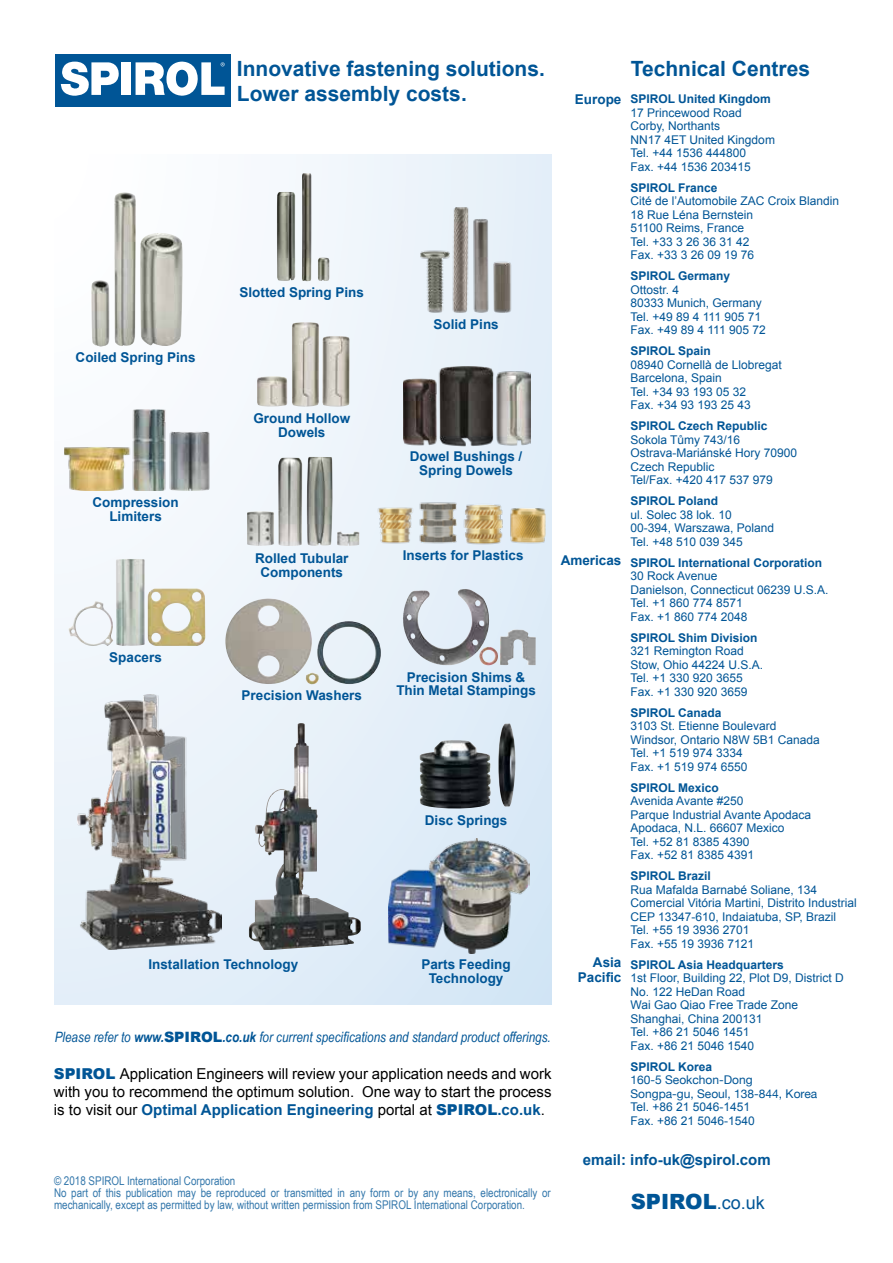
<style>
.page{position:relative;width:893px;height:1263px;background:#fff}
.page>*{position:absolute;margin:0;border:0;box-sizing:border-box;transform-origin:0 0}
.t1{font:700 21px/25.2px "Arial";color:#005596}
.t2{font:900 21px "Arial";color:#005596}
.t3{font:15px/18px "Arial";color:#000;text-align:justify}
.t4{font:700 15px "Arial";color:#005596}
.t5{font:italic 14.25px "Arial Narrow";color:#005596}
.t6{font:700 13.5px/13.5px "Arial";color:#005596;text-align:center}
.t7{font:12px/13.5px "Arial";color:#005596}
.t8{font:12px/12px "Arial Narrow";color:#3377ab}
.t9{font:700 12px "Arial";color:#005596}
.t10{font:12px/13.5px "Helvetica Neue";color:#005596}
.s1{font-weight:700}
.s2{font-family:"Arial";font-weight:900;font-style:normal}
.s3{font-weight:900;color:#005596}
.s4{font-weight:700;color:#005596}
.s5{font-family:"Helvetica"}
.s6{font-weight:400;font-size:18px}
</style>
<div class="page">
<svg style="left:54px;top:154px;width:498px;height:851px"></svg>
<div style="left:55px;top:54px;width:176px;height:53px;background:#005596"></div>
<div style="left:121px;top:62px;width:10px;height:33px;background:#fff"></div>
<svg style="left:61px;top:62px;width:58px;height:34px"></svg>
<svg style="left:136px;top:61px;width:89px;height:35px"></svg>
<img style="left:249px;top:723px;width:112px;height:227px">
<img style="left:91px;top:192px;width:92px;height:157px">
<img style="left:247px;top:457px;width:112px;height:89px">
<img style="left:68px;top:559px;width:137px;height:89px">
<img style="left:430px;top:589px;width:42px;height:60px">
<img style="left:419px;top:723px;width:97px;height:87px">
<img style="left:420px;top:207px;width:95px;height:105px">
<img style="left:257px;top:322px;width:93px;height:86px">
<img style="left:277px;top:173px;width:52px;height:108px">
<img style="left:225px;top:598px;width:156px;height:87px">
<img style="left:64px;top:410px;width:146px;height:81px">
<img style="left:78px;top:694px;width:144px;height:256px">
<img style="left:404px;top:366px;width:126px;height:82px">
<img style="left:370px;top:495px;width:175px;height:57px">
<img style="left:389px;top:838px;width:140px;height:115px">
<h1 class="t1" style="left:237px;top:57px;width:310px">Innovative fastening solutions.<br>Lower assembly costs.</h1>
<p class="t6" style="left:575px;top:92px;width:48px">Europe</p>
<p class="t6" style="left:76px;top:351px;width:122px">Coiled Spring Pins</p>
<p class="t6" style="left:92px;top:496px;width:88px">Compression<br>Limiters</p>
<p class="t6" style="left:109px;top:651px;width:54px">Spacers</p>
<p class="t6" style="left:240px;top:286px;width:126px">Slotted Spring Pins</p>
<p class="t6" style="left:253px;top:412px;width:98px">Ground Hollow<br>Dowels</p>
<p class="t6" style="left:255px;top:552px;width:95px">Rolled Tubular<br>Components</p>
<p class="t6" style="left:433px;top:318px;width:67px">Solid Pins</p>
<p class="t6" style="left:410px;top:450px;width:114px">Dowel Bushings /<br>Spring Dowels</p>
<p class="t6" style="left:403px;top:549px;width:122px">Inserts for Plastics</p>
<p class="t6" style="left:561px;top:554px;width:62px">Americas</p>
<p class="t6" style="left:242px;top:689px;width:122px">Precision Washers</p>
<p class="t6" style="left:396px;top:670px;width:141px">Precision Shims &amp;<br>Thin Metal Stampings</p>
<p class="t6" style="left:425px;top:813px;width:84px">Disc Springs</p>
<p class="t6" style="left:148px;top:958px;width:151px">Installation Technology</p>
<p class="t6" style="left:421px;top:958px;width:91px">Parts Feeding<br>Technology</p>
<p class="t5" style="left:55px;top:1027px;width:498px">Please refer to <span class="s1">www.</span><span class="s2">SPIROL</span><span class="s1">.co.uk</span> for current specifications and standard product offerings.</p>
<p class="t3" style="left:54px;top:1065px;width:499px"><span class="s3">SPIROL</span> Application Engineers will review your application needs and work with you to recommend the optimum solution. One way to start the process is to visit our <span class="s4">Optimal Application Engineering</span> portal at <span class="s3">SPIROL</span><span class="s4">.co.uk</span>.</p>
<p class="t6" style="left:578px;top:955px;width:45px;line-height:15px;text-align:right">Asia<br>Pacific</p>
<h1 class="t1" style="left:631px;top:57px;width:181px">Technical Centres</h1>
<p class="t9" style="left:630px;top:91px;width:142px">SPIROL United Kingdom</p>
<p class="t7" style="left:630px;top:106px;width:146px">17 Princewood Road<br>Corby, Northants<br>NN17 4ET United Kingdom<br>Tel. +44 1536 444800<br>Fax. +44 1536 203415</p>
<p class="t9" style="left:630px;top:180px;width:89px">SPIROL France</p>
<p class="t7" style="left:630px;top:194px;width:210px">Cité de l’Automobile ZAC Croix Blandin<br>18 Rue Léna Bernstein<br>51100 Reims, France<br>Tel. +33 3 26 36 31 42<br>Fax. +33 3 26 09 19 76</p>
<p class="t9" style="left:630px;top:268px;width:101px">SPIROL Germany</p>
<p class="t7" style="left:630px;top:283px;width:137px">Ottostr. 4<br>80333 Munich, Germany<br>Tel. +49 89 4 111 905 71<br>Fax. +49 89 4 111 905 72</p>
<p class="t9" style="left:630px;top:343px;width:82px">SPIROL Spain</p>
<p class="t7" style="left:630px;top:358px;width:153px">08940 Cornellà de Llobregat<br>Barcelona, Spain<br>Tel. +34 93 193 05 32<br>Fax. +34 93 193 25 43</p>
<p class="t7" style="left:630px;top:419px;width:168px"><span class="s1">SPIROL Czech Republic<br></span>Sokola T<span class="s5">ů</span>my 743/16<br>Ostrava-Mariánské Hory 70900<br>Czech Republic<br>Tel/Fax. +420 417 537 979</p>
<p class="t9" style="left:630px;top:493px;width:89px">SPIROL Poland</p>
<p class="t7" style="left:630px;top:508px;width:145px">ul. Solec 38 lok. 10<br>00-394, Warszawa, Poland<br>Tel. +48 510 039 345</p>
<p class="t9" style="left:630px;top:555px;width:193px">SPIROL International Corporation</p>
<p class="t7" style="left:630px;top:569px;width:200px">30 Rock Avenue<br>Danielson, Connecticut 06239 U.S.A.<br>Tel. +1 860 774 8571<br>Fax. +1 860 774 2048</p>
<p class="t9" style="left:630px;top:630px;width:129px">SPIROL Shim Division</p>
<p class="t7" style="left:630px;top:644px;width:134px">321 Remington Road<br>Stow, Ohio 44224 U.S.A.<br>Tel. +1 330 920 3655<br>Fax. +1 330 920 3659</p>
<p class="t9" style="left:630px;top:705px;width:93px">SPIROL Canada</p>
<p class="t7" style="left:630px;top:719px;width:191px">3103 St. Etienne Boulevard<br>Windsor, Ontario N8W 5B1 Canada<br>Tel. +1 519 974 3334<br>Fax. +1 519 974 6550</p>
<p class="t9" style="left:630px;top:780px;width:90px">SPIROL Mexico</p>
<p class="t7" style="left:630px;top:794px;width:182px">Avenida Avante #250<br>Parque Industrial Avante Apodaca<br>Apodaca, N.L. 66607 Mexico<br>Tel. +52 81 8385 4390<br>Fax. +52 81 8385 4391</p>
<p class="t9" style="left:630px;top:868px;width:82px">SPIROL Brazil</p>
<p class="t7" style="left:630px;top:883px;width:228px">Rua Mafalda Barnabé Soliane, 134<br>Comercial Vitória Martini, Distrito Industrial<br>CEP 13347-610, Indaiatuba, SP, Brazil<br>Tel. +55 19 3936 2701<br>Fax. +55 19 3936 7121</p>
<p class="t9" style="left:630px;top:957px;width:155px">SPIROL Asia Headquarters</p>
<p class="t7" style="left:630px;top:971px;width:215px">1st Floor, Building 22, Plot D9, District D<br>No. 122 HeDan Road<br>Wai Gao Qiao Free Trade Zone<br>Shanghai, China 200131<br>Tel. +86 21 5046 1451<br>Fax. +86 21 5046 1540</p>
<p class="t9" style="left:630px;top:1059px;width:83px">SPIROL Korea</p>
<p class="t10" style="left:630px;top:1074px;width:188px">160-5 Seokchon-Dong<br>Songpa-gu, Seoul, 138-844, Korea</p>
<p class="t7" style="left:630px;top:1100px;width:126px">Tel. +86 21 5046-1451<br>Fax. +86 21 5046-1540</p>
<p class="t8" style="left:54px;top:1174px;width:498px">© 2018 SPIROL International Corporation<br>No part of this publication may be reproduced or transmitted in any form or by any means, electronically or mechanically, except as permitted by law, without written permission from SPIROL International Corporation.</p>
<p class="t4" style="left:583px;top:1150px;width:189px">email: info-uk@spirol.com</p>
<h1 class="t2" style="left:631px;top:1186px;width:136px">SPIROL<span class="s6">.co.uk</span></h1>
</div>
